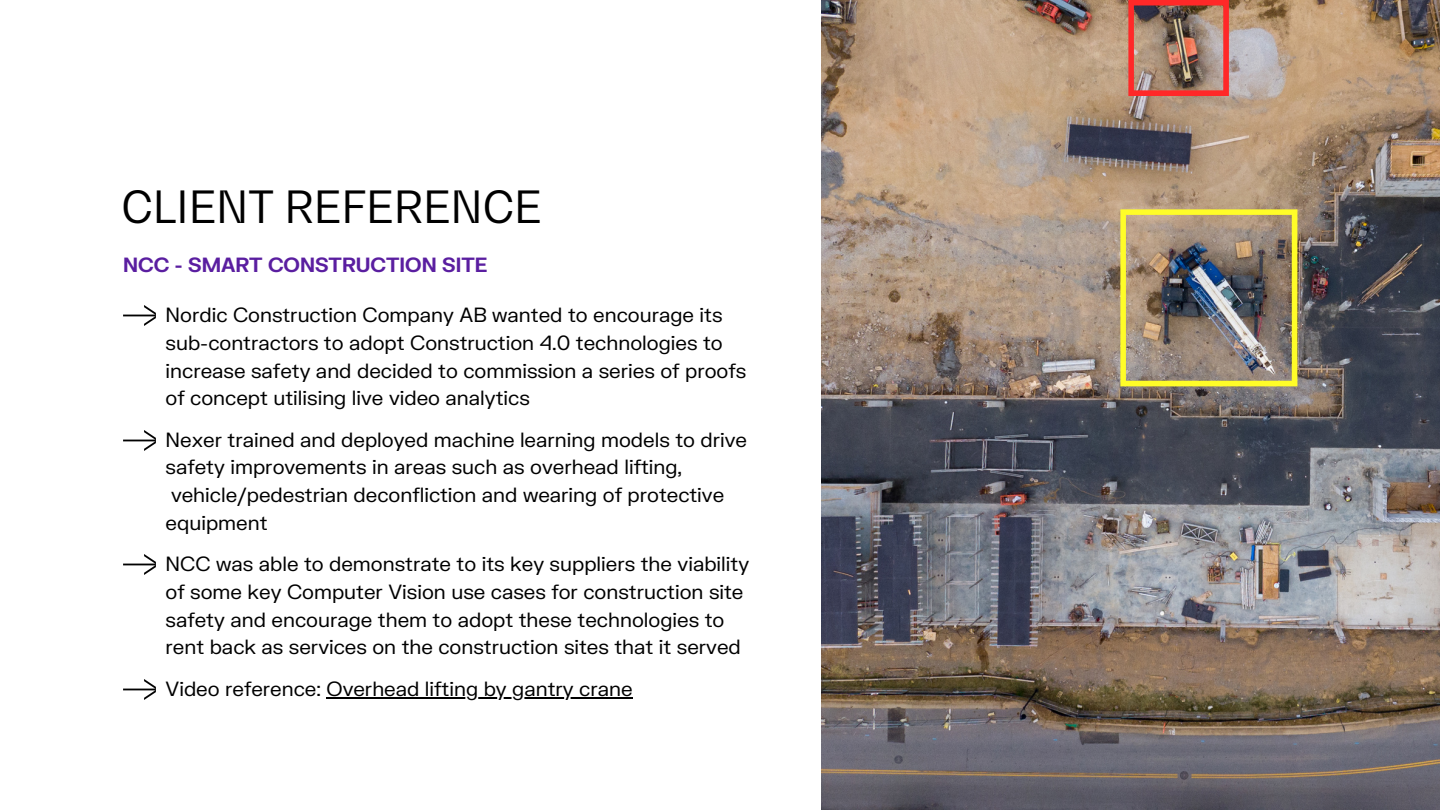
<style>
.page{position:relative;width:1440px;height:810px;background:#fff}
.page>*{position:absolute;margin:0;border:0;box-sizing:border-box;transform-origin:0 0}
.t1{font:44px "Bw Gradual";color:#000}
.t2{font:20px/27.8px "FK Grotesk";color:#000}
.t3{font:700 20px "FK Grotesk";color:#5a1ea0}
</style>
<div class="page">
<img style="left:821px;top:0;width:619px;height:810px">
<img style="left:1120px;top:209px;width:177px;height:177px">
<img style="left:1128px;top:0;width:101px;height:96px">
<hr style="left:327px;top:697px;width:306px;height:2px;background:#000">
<img style="left:123px;top:679px;width:32px;height:21px">
<img style="left:123px;top:554px;width:32px;height:21px">
<img style="left:123px;top:430px;width:32px;height:21px">
<img style="left:123px;top:305px;width:32px;height:21px">
<h1 class="t1" style="left:122px;top:180px;width:422px">CLIENT REFERENCE</h1>
<p class="t3" style="left:123px;top:253px;width:366px">NCC - SMART CONSTRUCTION SITE</p>
<p class="t2" style="left:166px;top:302px;width:582px">Nordic Construction Company AB wanted to encourage its sub-contractors to adopt Construction 4.0 technologies to increase safety and decided to commission a series of proofs of concept utilising live video analytics</p>
<p class="t2" style="left:166px;top:426px;width:583px">Nexer trained and deployed machine learning models to drive safety improvements in areas such as overhead lifting, vehicle/pedestrian deconfliction and wearing of protective equipment</p>
<p class="t2" style="left:166px;top:551px;width:585px">NCC was able to demonstrate to its key suppliers the viability of some key Computer Vision use cases for construction site safety and encourage them to adopt these technologies to rent back as services on the construction sites that it served</p>
<p class="t2" style="left:166px;top:675px;width:469px">Video reference: Overhead lifting by gantry crane</p>
</div>
